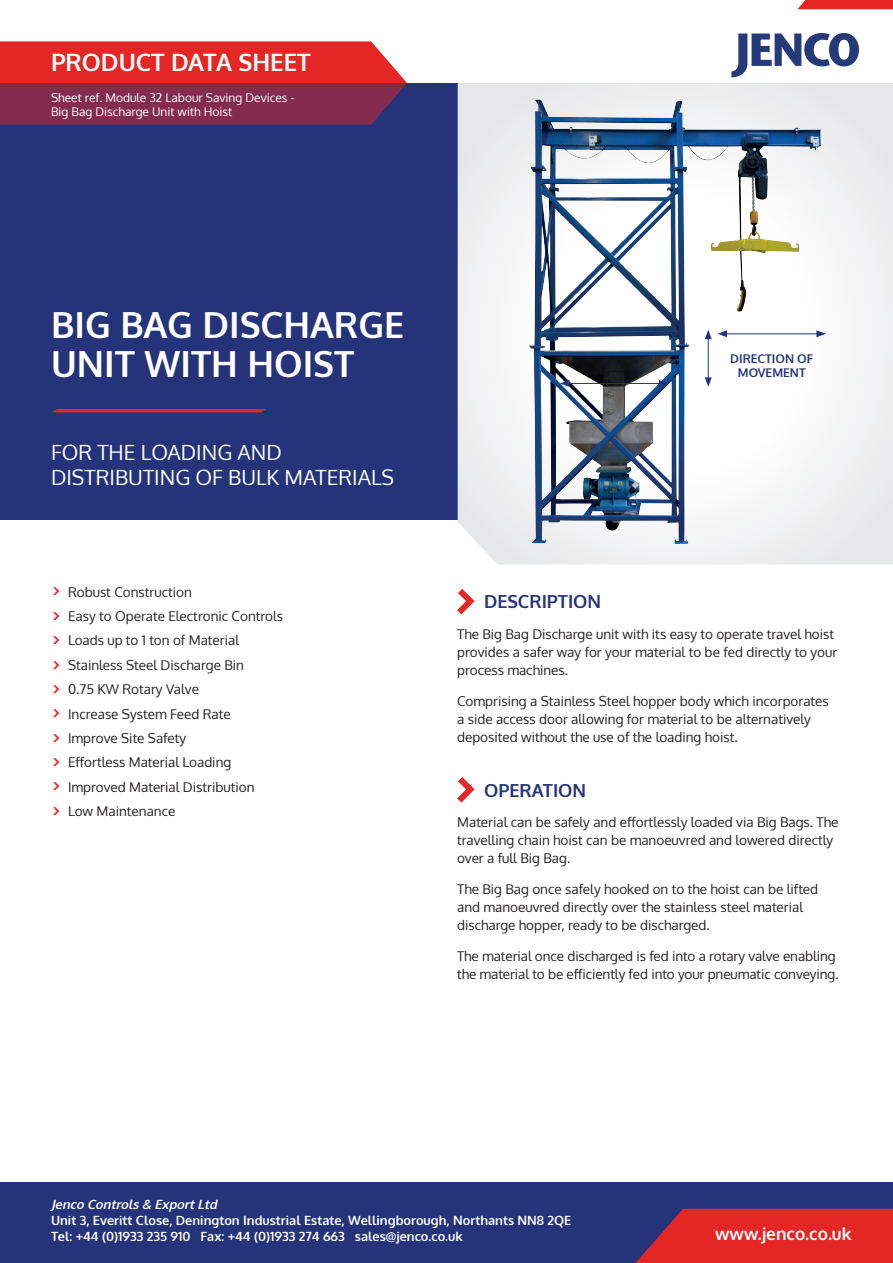
<style>
.page{position:relative;width:893px;height:1263px;background:#fff}
.page>*{position:absolute;margin:0;border:0;box-sizing:border-box;transform-origin:0 0}
.t1{font:700 36px/39px "Oxygen";color:#fff}
.t2{font:700 24px "Oxygen";color:#fff}
.t3{font:21px/25.2px "Oxygen";color:#fff}
.t4{font:700 18px "Oxygen";color:#24337a}
.t5{font:700 17.25px "Oxygen";color:#fff}
.t6{font:13.5px/18px "Oxygen";color:#231f20}
.t7{font:700 12.75px/15.8px "Oxygen";color:#fff}
.t8{font:italic 700 12.75px "Oxygen";color:#fff}
.t9{font:12px/14.7px "Oxygen";color:#fff}
.t10{font:700 12px/14.4px "Oxygen";color:#24337a;text-align:center}
.s1{font-size:20.25px;color:#e42625}
</style>
<div class="page">
<div style="left:0;top:83px;width:893px;height:436px;background:#24337a"></div>
<div style="left:0;top:1182px;width:893px;height:81px;background:#24337a"></div>
<svg style="left:635px;top:1209px;width:258px;height:54px;background:#d1272d"></svg>
<svg style="left:0;top:41px;width:407px;height:84px;background:#b12e40"></svg>
<svg style="left:797px;top:0;width:96px;height:9px"></svg>
<svg style="left:52px;top:409px;width:215px;height:3px"></svg>
<svg style="left:731px;top:33px;width:128px;height:44px"></svg>
<svg style="left:458px;top:83px;width:435px;height:481px;background:#ecedee"></svg>
<img style="left:528px;top:99px;width:219px;height:445px">
<svg style="left:457px;top:589px;width:18px;height:26px"></svg>
<svg style="left:457px;top:777px;width:18px;height:26px"></svg>
<hr style="left:725px;top:333px;width:94px;height:1px;background:#24337a">
<svg style="left:718px;top:330px;width:9px;height:7px"></svg>
<svg style="left:816px;top:330px;width:10px;height:7px"></svg>
<hr style="left:567px;top:383px;width:94px;height:1px;background:#24337a">
<svg style="left:560px;top:380px;width:9px;height:7px"></svg>
<svg style="left:659px;top:380px;width:9px;height:7px"></svg>
<hr style="left:708px;top:337px;width:1px;height:43px;background:#24337a">
<svg style="left:705px;top:330px;width:7px;height:9px"></svg>
<svg style="left:705px;top:377px;width:7px;height:10px"></svg>
<h2 class="t2" style="left:51px;top:48px;width:261px">PRODUCT DATA SHEET</h2>
<p class="t9" style="left:51px;top:90px;width:245px">Sheet ref. Module 32 Labour Saving Devices -<br>Big Bag Discharge Unit with Hoist</p>
<h1 class="t1" style="left:51px;top:306px;width:355px">BIG BAG DISCHARGE<br>UNIT WITH HOIST</h1>
<h3 class="t3" style="left:51px;top:439px;width:345px">FOR THE LOADING AND<br>DISTRIBUTING OF BULK MATERIALS</h3>
<p class="t6" style="left:51px;top:580px;width:234px;line-height:24.5px"><span class="s1">›</span> Robust Construction<br><span class="s1">›</span> Easy to Operate Electronic Controls <span class="s1">›</span> Loads up to 1 ton of Material<br><span class="s1">›</span> Stainless Steel Discharge Bin<br><span class="s1">›</span> 0.75 KW Rotary Valve<br><span class="s1">›</span> Increase System Feed Rate<br><span class="s1">›</span> Improve Site Safety<br><span class="s1">›</span> Effortless Material Loading<br><span class="s1">›</span> Improved Material Distribution<br><span class="s1">›</span> Low Maintenance</p>
<p class="t10" style="left:730px;top:352px;width:84px">DIRECTION OF<br>MOVEMENT</p>
<h3 class="t4" style="left:484px;top:591px;width:119px">DESCRIPTION</h3>
<p class="t6" style="left:457px;top:625px;width:382px">The Big Bag Discharge unit with its easy to operate travel hoist provides a safer way for your material to be fed directly to your process machines.</p>
<p class="t6" style="left:457px;top:692px;width:373px">Comprising a Stainless Steel hopper body which incorporates a side access door allowing for material to be alternatively deposited without the use of the loading hoist.</p>
<h3 class="t4" style="left:484px;top:779px;width:104px">OPERATION</h3>
<p class="t6" style="left:457px;top:813px;width:383px">Material can be safely and effortlessly loaded via Big Bags. The travelling chain hoist can be manoeuvred and lowered directly over a full Big Bag.</p>
<p class="t6" style="left:457px;top:880px;width:363px">The Big Bag once safely hooked on to the hoist can be lifted and manoeuvred directly over the stainless steel material discharge hopper, ready to be discharged.</p>
<p class="t6" style="left:457px;top:947px;width:383px">The material once discharged is fed into a rotary valve enabling the material to be efficiently fed into your pneumatic conveying.</p>
<p class="t8" style="left:51px;top:1196px;width:171px">Jenco Controls&amp; ExportLtd</p>
<p class="t7" style="left:51px;top:1213px;width:522px">Unit 3, Everitt Close, Denington Industrial Estate, Wellingborough, Northants NN8 2QE<br>Tel: +44 (0)1933 235 910 Fax: +44 (0)1933 274 663 sales@jenco.co.uk</p>
<p class="t5" style="left:715px;top:1223px;width:138px">www.jenco.co.uk</p>
</div>
